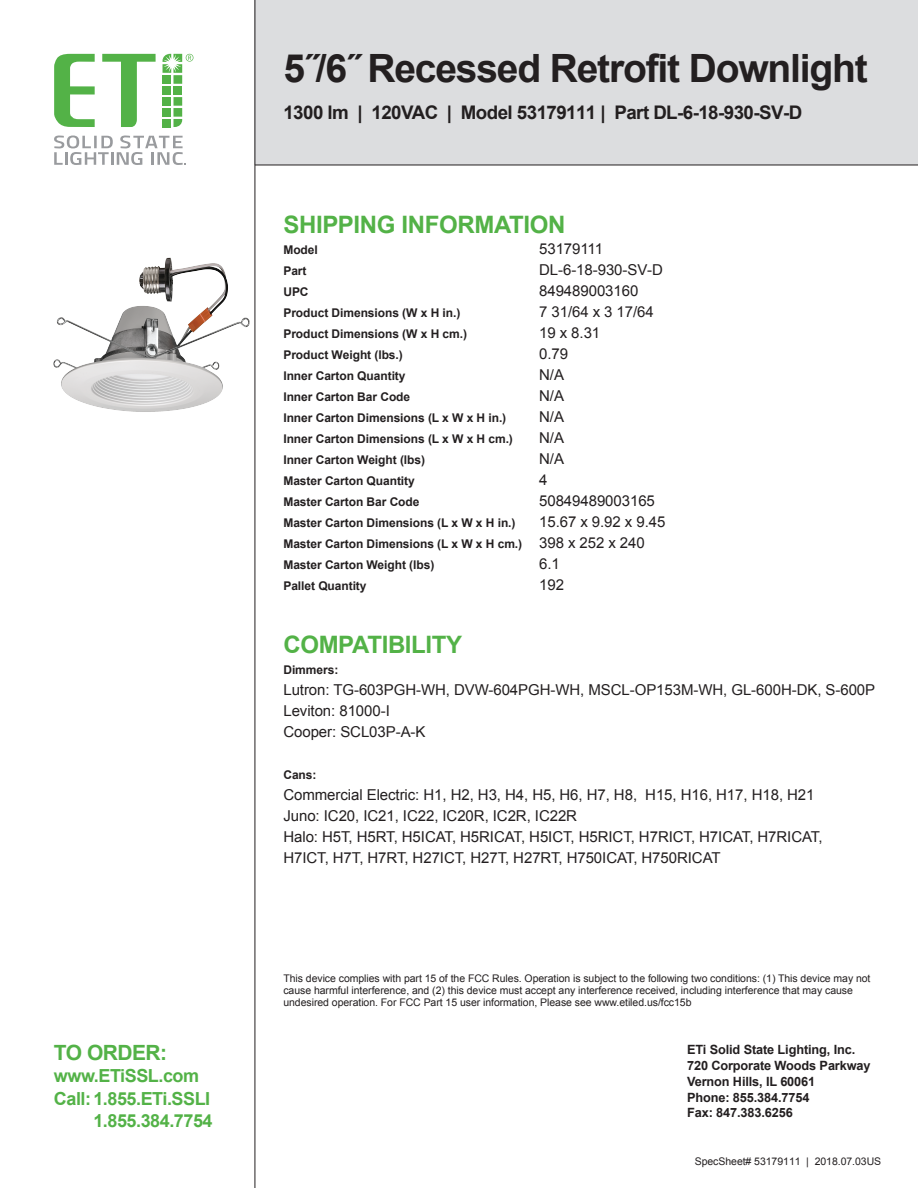
<style>
.page{position:relative;width:918px;height:1188px;background:#fff}
.page>*{position:absolute;margin:0;border:0;box-sizing:border-box;transform-origin:0 0}
.t1{font:700 39px "Arial";letter-spacing:-.03em;color:#231f20}
.t2{font:700 24px "Arial";letter-spacing:-.015em;color:#53b247}
.t3{font:700 21px "Arial";letter-spacing:-.025em;color:#53b247}
.t4{font:700 18.75px "Arial";letter-spacing:-.03em;color:#231f20}
.t5{font:700 18px "Arial";letter-spacing:-.025em;color:#53b247}
.t6{font:15px/21px "Arial";letter-spacing:-.005em;color:#231f20}
.t7{font:700 12.75px/15.8px "Arial";letter-spacing:-.01em;color:#231f20}
.t8{font:700 12px/21px "Arial";letter-spacing:-.005em;color:#231f20}
.t9{font:10.5px/12px "Arial";letter-spacing:-.005em;color:#231f20}
.s1{font-style:inherit}
.s2{font-weight:400;font-size:15px}
</style>
<div class="page">
<div style="left:255px;top:0;width:663px;height:165px;background:#dcdddf"></div>
<img style="left:53px;top:257px;width:197px;height:155px">
<svg style="left:54px;top:54px;width:41px;height:73px"></svg>
<svg style="left:102px;top:54px;width:54px;height:73px"></svg>
<svg style="left:173px;top:119px;width:9px;height:8px"></svg>
<div style="left:163px;top:75px;width:8px;height:9px;background:#53b247"></div>
<div style="left:173px;top:75px;width:9px;height:9px;background:#53b247"></div>
<div style="left:163px;top:86px;width:8px;height:9px;background:#53b247"></div>
<div style="left:173px;top:86px;width:9px;height:9px;background:#53b247"></div>
<div style="left:163px;top:97px;width:8px;height:9px;background:#53b247"></div>
<div style="left:173px;top:97px;width:9px;height:9px;background:#53b247"></div>
<div style="left:163px;top:108px;width:8px;height:9px;background:#53b247"></div>
<div style="left:163px;top:119px;width:8px;height:8px;background:#53b247"></div>
<div style="left:173px;top:108px;width:9px;height:9px;background:#53b247"></div>
<svg style="left:54px;top:136px;width:132px;height:29px"></svg>
<svg style="left:163px;top:54px;width:30px;height:19px"></svg>
<hr style="left:255px;top:0;width:1px;height:1188px;background:#231f20">
<hr style="left:255px;top:165px;width:663px;height:1px;background:#231f20">
<h3 class="t3" style="left:54px;top:1038px;width:115px">TO ORDER:</h3>
<p class="t5" style="left:54px;top:1064px;width:147px">www.ETiSSL.com</p>
<p class="t5" style="left:54px;top:1087px;width:158px">Call: 1.855.ETi.SSLI</p>
<p class="t5" style="left:93px;top:1109px;width:121px">1.855.384.7754</p>
<h1 class="t1" style="left:283px;top:42px;width:586px">5˝/6˝ Recessed Retrofit Downlight</h1>
<p class="t4" style="left:283px;top:100px;width:520px">1300 lm | 120VAC | Model 53179111 | Part DL-6-18-930-SV-D</p>
<h2 class="t2" style="left:283px;top:209px;width:284px">SHIPPING INFORMATION</h2>
<p class="t6" style="left:539px;top:238px;width:125px">53179111<br>DL-6-18-930-SV-D<br>849489003160<br><span class="s1">7 31/64</span> x <span class="s1">3 17/64<br></span>19 x 8<span class="s1">.</span>3<span class="s1">1<br></span>0.79<br>N/A<br>N/A<br>N/A<br>N/A<br>N/A<br>4</p>
<p class="t8" style="left:283px;top:240px;width:231px">Model<br>Part<br>UPC<br>Product Dimensions (W x H in.)<br>Product Dimensions (W x H cm.)<br>Product Weight (lbs.)<br>Inner Carton Quantity<br>Inner Carton Bar Code<br>Inner Carton Dimensions (L x W x H in.)<br>Inner Carton Dimensions (L x W x H cm.)<br>Inner Carton Weight (lbs)<br>Master Carton Quantity<br>Master Carton Bar Code</p>
<p class="t6" style="left:539px;top:490px;width:117px">50849489003165</p>
<p class="t8" style="left:283px;top:513px;width:234px">Master Carton Dimensions (L x W x H in.)</p>
<p class="t6" style="left:539px;top:511px;width:128px">15.67 x 9.92 x 9.45</p>
<p class="t8" style="left:283px;top:534px;width:363px">Master Carton Dimensions (L x W x H cm.) <span class="s2">398 x 252 x 240<br></span>Master Carton Weight (lbs)</p>
<p class="t6" style="left:539px;top:553px;width:22px">6.1</p>
<p class="t8" style="left:283px;top:576px;width:85px">Pallet Quantity</p>
<p class="t6" style="left:539px;top:574px;width:26px">192</p>
<h2 class="t2" style="left:283px;top:629px;width:180px">COMPATIBILITY</h2>
<p class="t8" style="left:283px;top:660px;width:56px">Dimmers:</p>
<p class="t6" style="left:283px;top:679px;width:593px">Lutron: TG-603PGH-WH, DVW-604PGH-WH, MSCL-OP153M-WH, GL-600H-DK, S-600P<br>Leviton: 81000-I<br>Cooper: SCL03P-A-K</p>
<p class="t8" style="left:283px;top:765px;width:35px">Cans:</p>
<p class="t6" style="left:283px;top:784px;width:541px">Commercial Electric: H1, H2, H3, H4, H5, H6, H7, H8, H15, H16, H17, H18, H21<br>Juno: IC20, IC21, IC22, IC20R, IC2R, IC22R<br>Halo: H5T, H5RT, H5ICAT, H5RICAT, H5ICT, H5RICT, H7RICT, H7ICAT, H7RICAT, H7ICT, H7T, H7RT, H27ICT, H27T, H27RT, H750ICAT, H750RICAT</p>
<p class="t9" style="left:283px;top:973px;width:589px">This device complies with part 15 of the FCC Rules. Operation is subject to the following two conditions: (1) This device may not cause harmful interference, and (2) this device must accept any interference received, including interference that may cause undesired operation. For FCC Part 15 user information, Please see www.etiled.us/fcc15b</p>
<p class="t7" style="left:687px;top:1042px;width:185px">ETi Solid State Lighting, Inc.<br>720 Corporate Woods Parkway<br>Vernon Hills, IL 60061<br>Phone: 855.384.7754<br>Fax: 847.383.6256</p>
<p class="t9" style="left:695px;top:1155px;width:188px">SpecSheet# 53179111 | 2018.0<span class="s1">7</span>.<span class="s1">0</span>3US</p>
</div>
